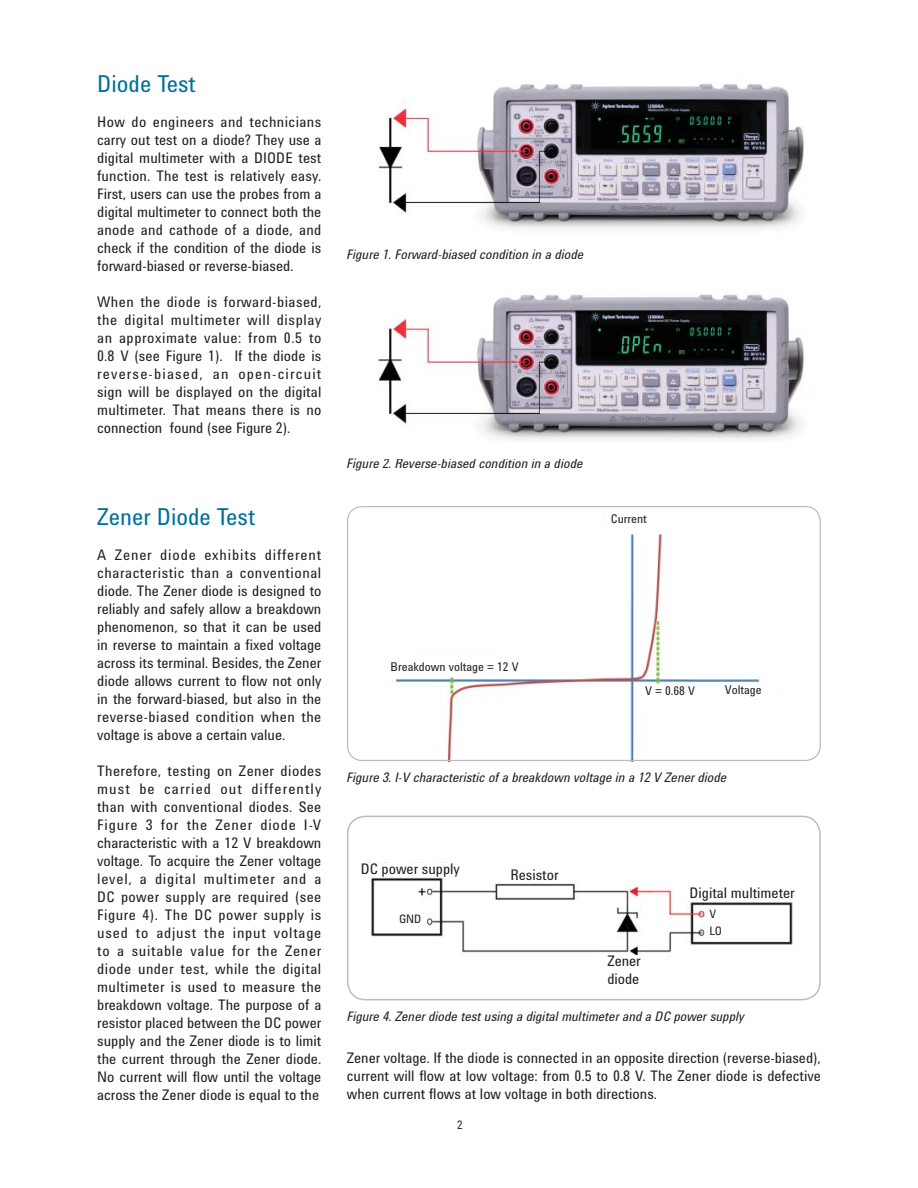
<style>
.page{position:relative;width:918px;height:1188px;background:#fff}
.page>*{position:absolute;margin:0;border:0;box-sizing:border-box;transform-origin:0 0}
.t1{font:24px "Agilent Condensed CFF";color:#00709d}
.t2{font:15px/18px "Agilent Condensed CFF";color:#231f20;text-align:justify}
.t3{font:italic 13.5px "Agilent Condensed CFF";color:#231f20}
.t4{font:12.3px "Agilent Condensed CFF";color:#231f20}
.t5{font:12px/17px "Agilent Condensed CFF";color:#231f20}
</style>
<div class="page">
<img style="left:378px;top:294px;width:426px;height:147px">
<img style="left:378px;top:83px;width:426px;height:146px">
<img style="left:367px;top:862px;width:426px;height:93px">
<div style="left:685px;top:887px;width:111px;height:11px;background:#fff"></div>
<div style="left:356px;top:863px;width:111px;height:11px;background:#fff"></div>
<div style="left:506px;top:870px;width:65px;height:13px;background:#fff"></div>
<div style="left:395px;top:914px;width:32px;height:11px;background:#fff"></div>
<div style="left:705px;top:909px;width:32px;height:11px;background:#fff"></div>
<div style="left:705px;top:926px;width:32px;height:11px;background:#fff"></div>
<div style="left:347px;top:816px;width:474px;height:184px;border:2px solid #babcbe;border-radius:18px"></div>
<img style="left:391px;top:534px;width:369px;height:225px">
<div style="left:721px;top:685px;width:57px;height:21px;background:#fff"></div>
<div style="left:641px;top:686px;width:57px;height:21px;background:#fff"></div>
<div style="left:387px;top:652px;width:173px;height:25px;background:#fff"></div>
<div style="left:347px;top:506px;width:474px;height:255px;border:1px solid #babcbe;border-radius:15px"></div>
<h1 class="t1" style="left:97px;top:75px;width:100px">Diode Test</h1>
<p class="t2" style="left:97px;top:115px;width:226px">How do engineers and technicians carry out test on a diode? They use a digital multimeter with a DIODE test function. The test is relatively easy.<br>First, users can use the probes from a digital multimeter to connect both the anode and cathode of a diode, and check if the condition of the diode is forward-biased or reverse-biased.</p>
<p class="t2" style="left:97px;top:295px;width:226px">When the diode is forward-biased, the digital multimeter will display an approximate value: from 0.5 to 0.8 V (see Figure 1). If the diode is reverse-biased, an open-circuit sign will be displayed on the digital multimeter. That means there is no connection found (see Figure 2).</p>
<h1 class="t1" style="left:97px;top:508px;width:159px">Zener Diode Test</h1>
<p class="t2" style="left:97px;top:547px;width:226px">A Zener diode exhibits different characteristic than a conventional diode. The Zener diode is designed to reliably and safely allow a breakdown phenomenon, so that it can be used in reverse to maintain a fixed voltage across its terminal. Besides, the Zener diode allows current to flow not only in the forward-biased, but also in the reverse-biased condition when the voltage is above a certain value.</p>
<p class="t2" style="left:97px;top:763px;width:226px">Therefore, testing on Zener diodes must be carried out differently than with conventional diodes. See Figure 3 for the Zener diode I-V characteristic with a 12 V breakdown voltage. To acquire the Zener voltage level, a digital multimeter and a DC power supply are required (see Figure 4). The DC power supply is used to adjust the input voltage to a suitable value for the Zener diode under test, while the digital multimeter is used to measure the breakdown voltage. The purpose of a resistor placed between the DC power supply and the Zener diode is to limit the current through the Zener diode.<br>No current will flow until the voltage across the Zener diode is equal to the</p>
<p class="t3" style="left:347px;top:249px;width:238px">Figure 1. Forward-biased condition in a diode</p>
<p class="t3" style="left:347px;top:459px;width:238px">Figure 2. Reverse-biased condition in a diode</p>
<p class="t4" style="left:611px;top:515px;width:38px">Current</p>
<p class="t4" style="left:391px;top:662px;width:130px">Breakdown voltage = 12 V</p>
<p class="t4" style="left:645px;top:686px;width:52px">V = 0.68 V</p>
<p class="t4" style="left:725px;top:685px;width:38px">Voltage</p>
<p class="t3" style="left:347px;top:772px;width:382px">Figure 3. I-V characteristic of a breakdown voltage in a 12 V Zener diode</p>
<p class="t2" style="left:361px;top:861px;width:101px">DC power supply</p>
<p class="t2" style="left:510px;top:868px;width:50px">Resistor</p>
<p class="t5" style="left:399px;top:912px;width:24px">GND</p>
<p class="t5" style="left:709px;top:907px;width:14px">V<br>LO</p>
<p class="t2" style="left:690px;top:885px;width:107px">Digital multimeter</p>
<p class="t2" style="left:607px;top:953px;width:35px">Zener diode</p>
<p class="t3" style="left:347px;top:1012px;width:399px">Figure 4. Zener diode test using a digital multimeter and a DC power supply</p>
<p class="t2" style="left:347px;top:1051px;width:475px">Zener voltage. If the diode is connected in an opposite direction (reverse-biased), current will flow at low voltage: from 0.5 to 0.8 V. The Zener diode is defective when current flows at low voltage in both directions.</p>
<p class="t5" style="left:457px;top:1117px;width:7px">2</p>
</div>
